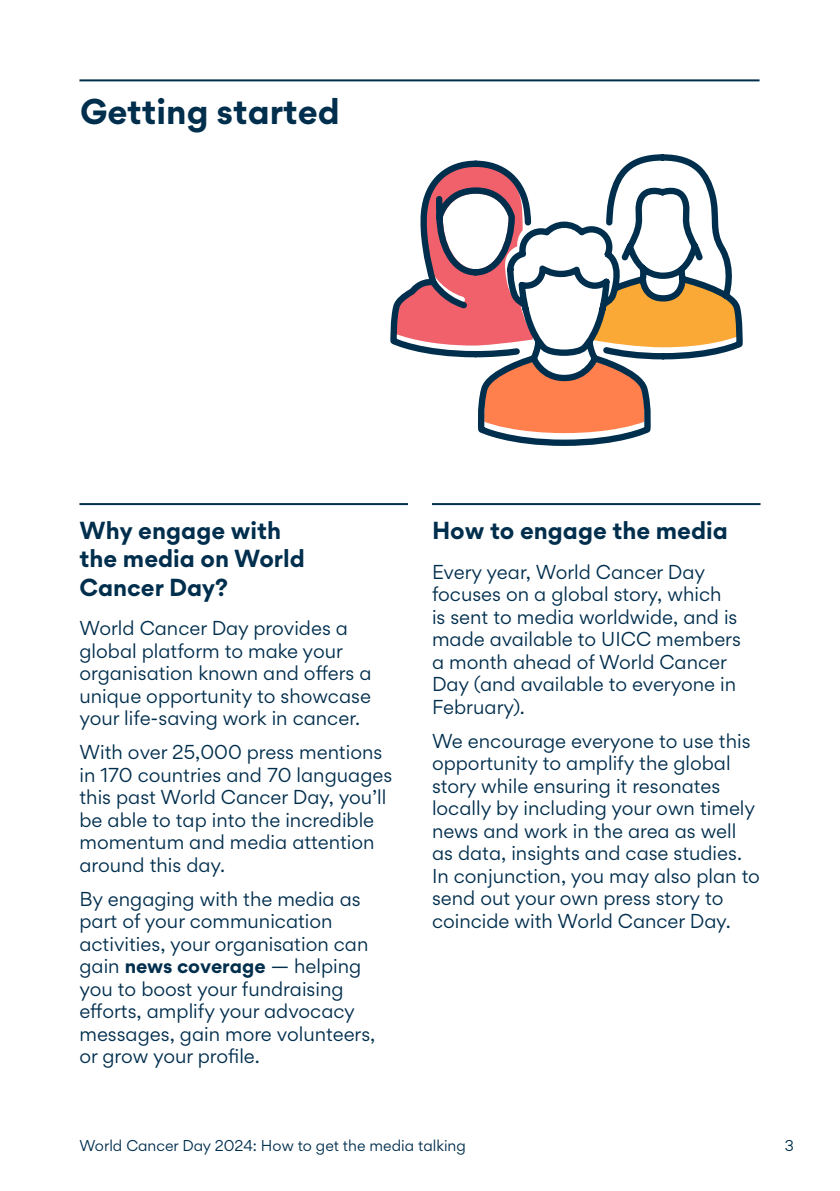
<style>
.page{position:relative;width:840px;height:1191px;background:#fff}
.page>*{position:absolute;margin:0;border:0;box-sizing:border-box;transform-origin:0 0}
.t1{font:700 32px "Gordita";color:#002e4d}
.t2{font:700 22px/28.4px "Gordita";color:#002e4d}
.t3{font:18px/22.4px "Gordita";color:#002e4d}
.t4{font:14px "Gordita";color:#002e4d}
.s1{font-weight:700}
</style>
<div class="page">
<svg style="left:387px;top:81px;width:360px;height:365px"></svg>
<hr style="left:432px;top:503px;width:328px;height:2px;background:#002e4d">
<hr style="left:79px;top:503px;width:329px;height:2px;background:#002e4d">
<hr style="left:79px;top:79px;width:680px;height:2px;background:#002e4d">
<h1 class="t1" style="left:80px;top:86px;width:261px">Getting started</h1>
<p class="t2" style="left:79px;top:516px;width:227px">Why engage with the media on World<br>Cancer Day?</p>
<p class="t3" style="left:79px;top:617px;width:293px">World Cancer Day provides a global platform to make your organisation known and offers a unique opportunity to showcase your life-saving work in cancer.</p>
<p class="t3" style="left:79px;top:740px;width:314px">With over 25,000 press mentions in 170 countries and 70 languages this past World Cancer Day, you’ll be able to tap into the incredible momentum and media attention around this day.</p>
<p class="t3" style="left:79px;top:887px;width:297px">By engaging with the media as part of your communication activities, your organisation can gain <span class="s1">news coverage</span> — helping you to boost your fundraising efforts, amplify your advocacy messages, gain more volunteers, or grow your profile.</p>
<p class="t2" style="left:432px;top:516px;width:297px">How to engage the media</p>
<p class="t3" style="left:432px;top:560px;width:310px">Every year, World Cancer Day focuses on a global story, which<br>is sent to media worldwide, and is made available to UICC members a month ahead of World Cancer<br>Day (and available to everyone in<br>February).</p>
<p class="t3" style="left:432px;top:729px;width:329px">We encourage everyone to use this opportunity to amplify the global story while ensuring it resonates locally by including your own timely news and work in the area as well as data, insights and case studies.<br>In conjunction, you may also plan to send out your own press story to coincide with World Cancer Day.</p>
<p class="t4" style="left:79px;top:1135px;width:388px">World Cancer Day 2024: How to get the media talking</p>
<p class="t4" style="left:784px;top:1135px;width:11px">3</p>
</div>
